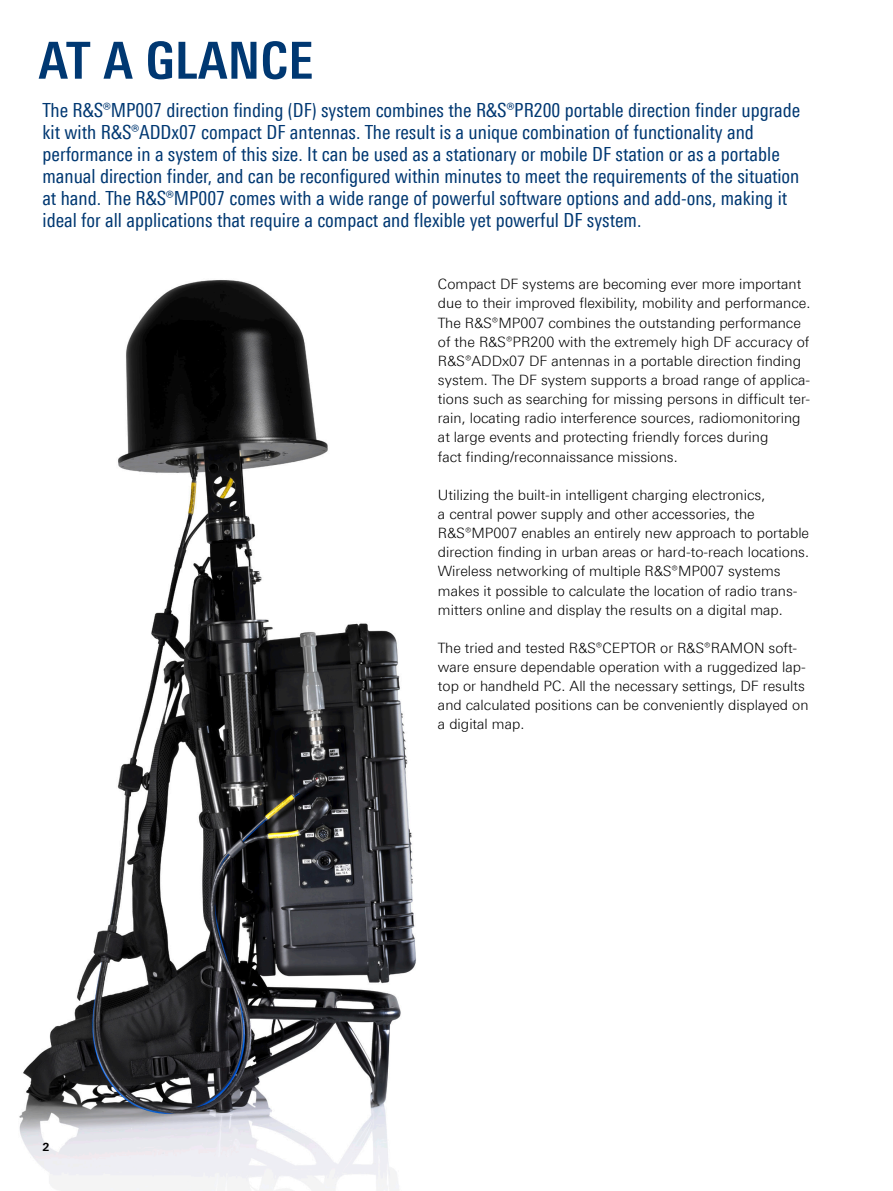
<style>
.page{position:relative;width:893px;height:1191px;background:#fff}
.page>*{position:absolute;margin:0;border:0;box-sizing:border-box;transform-origin:0 0}
.Seiten_Headline_34Pt{font:700 51px "Linotype Univers 620 Cn";letter-spacing:.01em;color:#003872}
.Teaser{font:19.5px/22px "Linotype Univers 420 Cn";color:#003872}
.Haupttext{font:300 14.25px/19.2px "Linotype Univers 330";color:#000}
.t1{font:700 11.25px "Linotype Univers 630";color:#000}
</style>
<div class="page">
<img style="left:19px;top:280px;width:397px;height:911px">
<img style="left:118px;top:282px;width:85px;height:583px">
<p class="Seiten_Headline_34Pt" style="left:39px;top:30px;width:276px">AT A GLANCE</p>
<p class="Teaser" style="left:43px;top:99px;width:759px">The R&amp;S®MP007 direction finding (DF) system combines the R&amp;S®PR200 portable direction finder upgrade kit with R&amp;S®ADDx07 compact DF antennas. The result is a unique combination of functionality and performance in a system of this size. It can be used as a stationary or mobile DF station or as a portable manual direction finder, and can be reconfigured within minutes to meet the requirements of the situation at hand. The R&amp;S®MP007 comes with a wide range of powerful software options and add-ons, making it ideal for all applications that require a compact and flexible yet powerful DF system.</p>
<p class="t1" style="left:43px;top:1139px;width:9px">2</p>
<p class="Haupttext" style="left:438px;top:274px;width:374px">Compact DF systems are becoming ever more important due to their improved flexibility, mobility and performance.<br>The R&amp;S®MP007 combines the outstanding performance of the R&amp;S®PR200 with the extremely high DF accuracy of R&amp;S®ADDx07 DF antennas in a portable direction finding system. The DF system supports a broad range of applica&shy;tions such as searching for missing persons in difficult ter&shy;rain, locating radio interference sources, radiomonitoring at large events and protecting friendly forces during<br>fact finding/reconnaissance missions.</p>
<p class="Haupttext" style="left:438px;top:485px;width:373px">Utilizing the built-in intelligent charging electronics,<br>a central power supply and other accessories, the R&amp;S®MP007 enables an entirely new approach to portable direction finding in urban areas or hard-to-reach locations.<br>Wireless networking of multiple R&amp;S®MP007 systems makes it possible to calculate the location of radio trans&shy;mitters online and display the results on a digital map.</p>
<p class="Haupttext" style="left:438px;top:638px;width:372px">The tried and tested R&amp;S®CEPTOR or R&amp;S®RAMON soft&shy;ware ensure dependable operation with a ruggedized lap&shy;top or handheld PC. All the necessary settings, DF results and calculated positions can be conveniently displayed on a digital map.</p>
</div>
